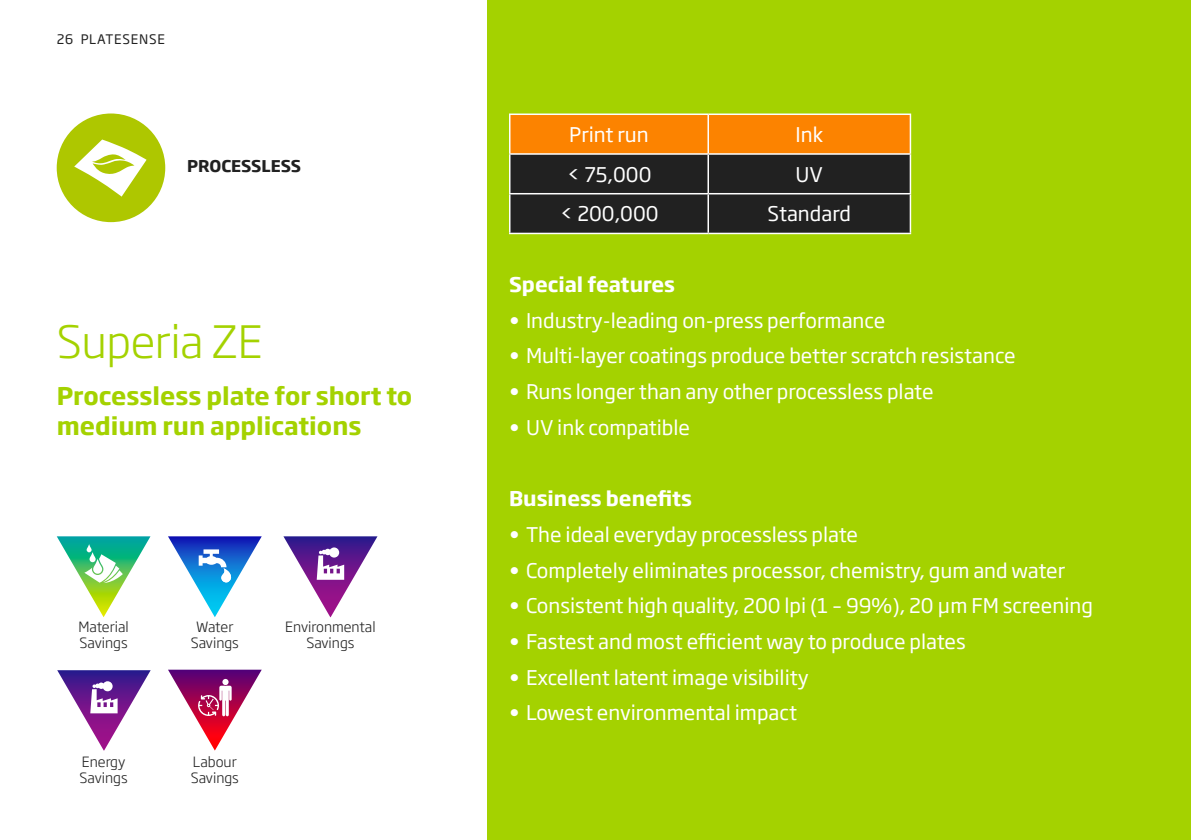
<style>
.page{position:relative;width:1191px;height:840px;background:#fff}
.page>*{position:absolute;margin:0;border:0;box-sizing:border-box;transform-origin:0 0}
.main_headings{font:300 44px "Soho Gothic Pro";letter-spacing:-.01em;color:#a4d200}
.body_sub_heads{font:700 24px/30px "Soho Gothic Pro";color:#a4d200}
.body_text_reversed{font:20px "Soho Gothic Pro";color:#fff}
.Bullet_heads{font:700 20px "Soho Gothic Pro";color:#fff}
.body_text_black{font:700 16px "Soho Gothic Pro";color:#212121}
.t1{font:300 14px "Soho Gothic Pro";color:#212121}
.t2{font:13px "Soho Gothic Pro";letter-spacing:.06em;color:#212121}
</style>
<div class="page">
<div style="left:488px;top:0;width:703px;height:839px;background:#a4d200"></div>
<div style="left:57px;top:113px;width:108px;height:109px;background:#aec700;border-radius:50%"></div>
<svg style="left:74px;top:139px;width:73px;height:57px"></svg>
<svg style="left:510px;top:115px;width:399px;height:117px"></svg>
<hr style="left:509px;top:113px;width:199px;height:2px;background:#fff">
<hr style="left:509px;top:115px;width:1px;height:38px;background:#fff">
<hr style="left:708px;top:113px;width:203px;height:2px;background:#fff">
<hr style="left:707px;top:115px;width:2px;height:38px;background:#fff">
<hr style="left:909px;top:115px;width:2px;height:38px;background:#fff">
<hr style="left:509px;top:153px;width:199px;height:2px;background:#fff">
<hr style="left:509px;top:155px;width:1px;height:38px;background:#fff">
<hr style="left:708px;top:153px;width:203px;height:2px;background:#fff">
<hr style="left:707px;top:155px;width:2px;height:38px;background:#fff">
<hr style="left:909px;top:155px;width:2px;height:38px;background:#fff">
<hr style="left:509px;top:193px;width:199px;height:1px;background:#fff">
<hr style="left:509px;top:194px;width:1px;height:38px;background:#fff">
<hr style="left:708px;top:193px;width:203px;height:1px;background:#fff">
<hr style="left:707px;top:194px;width:2px;height:38px;background:#fff">
<hr style="left:909px;top:194px;width:2px;height:38px;background:#fff">
<hr style="left:509px;top:232px;width:199px;height:2px;background:#fff">
<hr style="left:708px;top:232px;width:203px;height:2px;background:#fff">
<svg style="left:57px;top:536px;width:93px;height:81px"></svg>
<svg style="left:168px;top:536px;width:94px;height:81px"></svg>
<svg style="left:168px;top:669px;width:94px;height:81px"></svg>
<svg style="left:57px;top:670px;width:94px;height:80px"></svg>
<svg style="left:283px;top:536px;width:94px;height:81px"></svg>
<p class="t2" style="left:57px;top:29px;width:110px">26 PLATESENSE</p>
<p class="body_text_black" style="left:187px;top:153px;width:115px">PROCESSLESS</p>
<p class="main_headings" style="left:57px;top:307px;width:208px">Superia ZE</p>
<p class="body_sub_heads" style="left:57px;top:379px;width:357px">Processless plate for short to medium run applications</p>
<p class="t1" style="left:78px;top:615px;width:52px">Material</p>
<p class="t1" style="left:80px;top:631px;width:50px">Savings</p>
<p class="t1" style="left:82px;top:750px;width:45px">Energy</p>
<p class="t1" style="left:80px;top:766px;width:50px">Savings</p>
<p class="t1" style="left:196px;top:615px;width:39px">Water</p>
<p class="t1" style="left:191px;top:631px;width:50px">Savings</p>
<p class="t1" style="left:193px;top:750px;width:45px">Labour</p>
<p class="t1" style="left:191px;top:766px;width:50px">Savings</p>
<p class="t1" style="left:285px;top:615px;width:92px">Environmental</p>
<p class="t1" style="left:306px;top:631px;width:50px">Savings</p>
<p class="body_text_reversed" style="left:569px;top:119px;width:81px">Print run</p>
<p class="body_text_reversed" style="left:795px;top:119px;width:29px">Ink</p>
<p class="body_text_reversed" style="left:566px;top:159px;width:86px">&lt; 75,000</p>
<p class="body_text_reversed" style="left:795px;top:159px;width:29px">UV</p>
<p class="body_text_reversed" style="left:559px;top:198px;width:100px">&lt; 200,000</p>
<p class="body_text_reversed" style="left:767px;top:198px;width:85px">Standard</p>
<p class="Bullet_heads" style="left:509px;top:268px;width:168px">Special features</p>
<p class="body_text_reversed" style="left:509px;top:304px;width:378px">• Industry-leading on-press performance</p>
<p class="body_text_reversed" style="left:509px;top:340px;width:508px">• Multi-layer coatings produce better scratch resistance</p>
<p class="body_text_reversed" style="left:509px;top:376px;width:426px">• Runs longer than any other processless plate</p>
<p class="body_text_reversed" style="left:509px;top:411px;width:183px">• UV ink compatible</p>
<p class="Bullet_heads" style="left:509px;top:482px;width:185px">Business benefits</p>
<p class="body_text_reversed" style="left:509px;top:518px;width:350px">• The ideal everyday processless plate</p>
<p class="body_text_reversed" style="left:509px;top:554px;width:558px">• Completely eliminates processor, chemistry, gum and water</p>
<p class="body_text_reversed" style="left:509px;top:590px;width:585px">• Consistent high quality, 200 lpi (1 – 99%), 20 μm FM screening</p>
<p class="body_text_reversed" style="left:509px;top:625px;width:458px">• Fastest and most efficient way to produce plates</p>
<p class="body_text_reversed" style="left:509px;top:661px;width:301px">• Excellent latent image visibility</p>
<p class="body_text_reversed" style="left:509px;top:697px;width:289px">• Lowest environmental impact</p>
</div>
